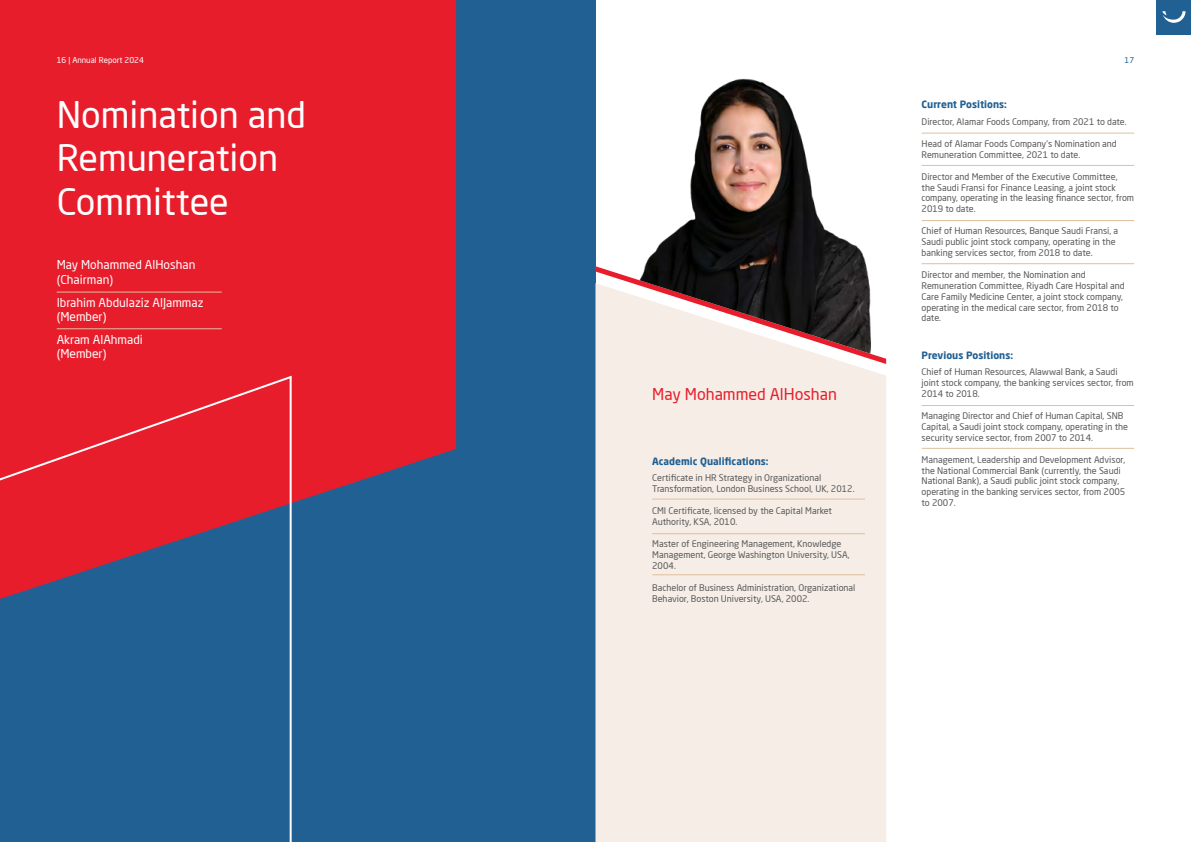
<style>
.page{position:relative;width:1191px;height:842px;background:#fff}
.page>*{position:absolute;margin:0;border:0;box-sizing:border-box;transform-origin:0 0}
.t1{font:36px/43.2px "Neo Sans Arabic";color:#fff}
.t2{font:16px "Neo Sans Arabic";color:#e81d2c}
.t3{font:12px/14.4px "Neo Sans Arabic";color:#fff}
.t4{font:700 10px "Neo Sans Arabic";color:#216092}
.t5{font:9px/10.8px "Neo Sans Arabic";color:#58595b}
.t6{font:8px "Neo Sans Arabic";color:#fff}
.t7{font:8px "Neo Sans Arabic";color:#216092}
</style>
<div class="page">
<div style="left:0;top:0;width:595px;height:842px;background:#216092"></div>
<div style="left:0;top:0;width:456px;height:503px;background:#e81d2c"></div>
<svg style="left:0;top:374px;width:293px;height:468px"></svg>
<hr style="left:57px;top:292px;width:165px;height:1px;background:#dfc09d">
<hr style="left:57px;top:329px;width:165px;height:1px;background:#dfc09d">
<div style="left:595px;top:364px;width:291px;height:478px;background:#f6eee6"></div>
<svg style="left:595px;top:266px;width:291px;height:98px"></svg>
<img style="left:610px;top:78px;width:261px;height:276px">
<hr style="left:921px;top:133px;width:213px;height:1px;background:#dfc09d">
<hr style="left:921px;top:165px;width:213px;height:1px;background:#dfc09d">
<hr style="left:921px;top:220px;width:213px;height:1px;background:#dfc09d">
<hr style="left:921px;top:263px;width:213px;height:1px;background:#dfc09d">
<hr style="left:921px;top:405px;width:213px;height:1px;background:#dfc09d">
<hr style="left:921px;top:448px;width:213px;height:1px;background:#dfc09d">
<hr style="left:652px;top:499px;width:213px;height:1px;background:#dfc09d">
<hr style="left:652px;top:533px;width:213px;height:1px;background:#dfc09d">
<hr style="left:652px;top:575px;width:213px;height:1px;background:#dfc09d">
<div style="left:1157px;top:0;width:34px;height:34px;background:#216092"></div>
<svg style="left:1162px;top:11px;width:23px;height:12px"></svg>
<p class="t6" style="left:57px;top:54px;width:89px">16 | Annual Report 2024</p>
<p class="t7" style="left:1124px;top:54px;width:11px">17</p>
<h1 class="t1" style="left:57px;top:94px;width:251px">Nomination and<br>Remuneration<br>Committee</h1>
<h3 class="t3" style="left:57px;top:258px;width:140px">May Mohammed AlHoshan (Chairman)</h3>
<h3 class="t3" style="left:57px;top:295px;width:148px">Ibrahim Abdulaziz AlJammaz (Member)</h3>
<h3 class="t3" style="left:57px;top:332px;width:88px">Akram AlAhmadi (Member)</h3>
<h2 class="t2" style="left:652px;top:382px;width:186px">May Mohammed AlHoshan</h2>
<p class="t4" style="left:652px;top:453px;width:118px">Academic Qualifications:</p>
<p class="t5" style="left:652px;top:473px;width:204px">Certificate in HR Strategy in Organizational<br>Transformation, London Business School, UK, 2012.</p>
<p class="t5" style="left:652px;top:506px;width:181px">CMI Certificate, licensed by the Capital Market<br>Authority, KSA, 2010.</p>
<p class="t5" style="left:652px;top:538px;width:199px">Master of Engineering Management, Knowledge<br>Management, George Washington University, USA,<br>2004.</p>
<p class="t5" style="left:652px;top:582px;width:205px">Bachelor of Business Administration, Organizational<br>Behavior, Boston University, USA, 2002.</p>
<p class="t4" style="left:921px;top:97px;width:87px">Current Positions:</p>
<p class="t5" style="left:921px;top:116px;width:207px">Director, Alamar Foods Company, from 2021 to date.</p>
<p class="t5" style="left:921px;top:138px;width:197px">Head of Alamar Foods Company’s Nomination and<br>Remuneration Committee, 2021 to date.</p>
<p class="t5" style="left:921px;top:171px;width:214px">Director and Member of the Executive Committee,<br>the Saudi Fransi for Finance Leasing, a joint stock company, operating in the leasing finance sector, from 2019 to date.</p>
<p class="t5" style="left:921px;top:226px;width:198px">Chief of Human Resources, Banque Saudi Fransi, a<br>Saudi public joint stock company, operating in the banking services sector, from 2018 to date.</p>
<p class="t5" style="left:921px;top:269px;width:205px">Director and member, the Nomination and Remuneration Committee, Riyadh Care Hospital and Care Family Medicine Center, a joint stock company, operating in the medical care sector, from 2018 to date.</p>
<p class="t4" style="left:921px;top:347px;width:93px">Previous Positions:</p>
<p class="t5" style="left:921px;top:367px;width:214px">Chief of Human Resources, Alawwal Bank, a Saudi joint stock company, the banking services sector, from<br>2014 to 2018.</p>
<p class="t5" style="left:921px;top:410px;width:208px">Managing Director and Chief of Human Capital, SNB<br>Capital, a Saudi joint stock company, operating in the security service sector, from 2007 to 2014.</p>
<p class="t5" style="left:921px;top:454px;width:205px">Management, Leadership and Development Advisor, the National Commercial Bank (currently, the Saudi National Bank), a Saudi public joint stock company, operating in the banking services sector, from 2005 to 2007.</p>
</div>
